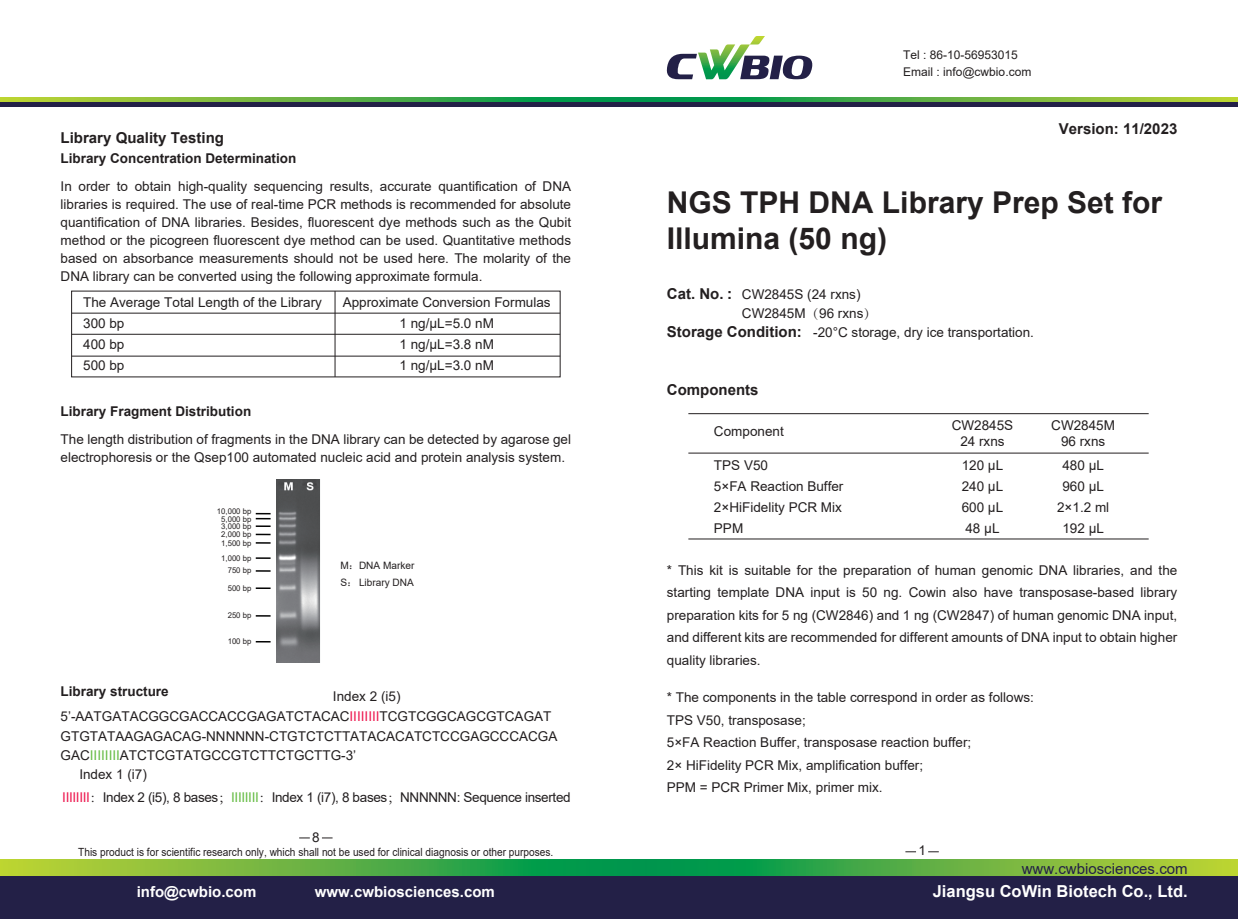
<style>
.page{position:relative;width:1238px;height:919px;background:#fff}
.page>*{position:absolute;margin:0;border:0;box-sizing:border-box;transform-origin:0 0}
.t1{font:700 30px/36px "Arial";color:#231f20}
.t2{font:700 16.5px "Arial";color:#fff}
.t3{font:700 15px "Arial";color:#231f20}
.t4{font:700 15px "Arial";color:#fff}
.t5{font:15px "Arial";color:#232047}
.t6{font:13.5px/21px "Arial";color:#231f20}
.t7{font:13.5px/23px "Arial";letter-spacing:-.025em;color:#231f20}
.t8{font:700 13.5px "Arial";color:#231f20}
.t9{font:12px/16.5px "Arial";color:#231f20}
.t10{font:11.25px "Arial";color:#231f20;scale:.9 1}
.t11{font:10.2px/17px "Arial";color:#231f20}
.t12{font:7.95px/8.1px "Arial";color:#231f20}
.s1{font-family:"Sim Sun"}
.s2{color:#ed1950}
.s3{color:#66bc45}
.s4{font-family:"Adobe Song Std";font-weight:300}
.s5{font-weight:700;font-size:15px}
.s6{font-family:"Sim Sun";font-weight:700;font-size:15px}
</style>
<div class="page">
<svg style="left:646px;top:98px;width:591px;height:4px;background:#5bb142"></svg>
<hr style="left:642px;top:102px;width:595px;height:4px;background:#232047">
<svg style="left:0;top:98px;width:646px;height:4px;background:#5bb142"></svg>
<hr style="left:0;top:102px;width:646px;height:4px;background:#232047">
<svg style="left:666px;top:36px;width:146px;height:43px"></svg>
<div style="left:642px;top:874px;width:595px;height:44px;background:#232047"></div>
<svg style="left:646px;top:859px;width:591px;height:16px;background:#5bb142"></svg>
<div style="left:0;top:874px;width:646px;height:44px;background:#232047"></div>
<svg style="left:0;top:859px;width:646px;height:16px;background:#5bb142"></svg>
<hr style="left:688px;top:413px;width:460px;height:1px;background:#231f20">
<hr style="left:688px;top:452px;width:460px;height:1px;background:#231f20">
<hr style="left:688px;top:538px;width:460px;height:1px;background:#231f20">
<hr style="left:72px;top:313px;width:488px;height:1px;background:#231f20">
<hr style="left:72px;top:334px;width:488px;height:1px;background:#231f20">
<hr style="left:72px;top:356px;width:488px;height:1px;background:#231f20">
<hr style="left:334px;top:291px;width:1px;height:86px;background:#231f20">
<img style="left:276px;top:479px;width:44px;height:184px">
<svg style="left:256px;top:525px;width:14px;height:2px"></svg>
<svg style="left:256px;top:542px;width:14px;height:1px"></svg>
<svg style="left:256px;top:557px;width:14px;height:2px"></svg>
<svg style="left:256px;top:570px;width:14px;height:1px"></svg>
<svg style="left:256px;top:615px;width:14px;height:1px"></svg>
<svg style="left:256px;top:641px;width:14px;height:1px"></svg>
<svg style="left:256px;top:533px;width:14px;height:2px"></svg>
<svg style="left:256px;top:587px;width:14px;height:2px"></svg>
<svg style="left:256px;top:513px;width:14px;height:6px"></svg>
<p class="t3" style="left:61px;top:127px;width:165px">Library Quality Testing</p>
<p class="t8" style="left:61px;top:149px;width:237px">Library Concentration Determination</p>
<p class="t6" style="left:61px;top:177px;width:512px;line-height:18px;text-align:justify">In order to obtain high-quality sequencing results, accurate quantification of DNA libraries is required. The use of real-time PCR methods is recommended for absolute quantification of DNA libraries. Besides, fluorescent dye methods such as the Qubit method or the picogreen fluorescent dye method can be used. Quantitative methods based on absorbance measurements should not be used here. The molarity of the DNA library can be converted using the following approximate formula.</p>
<p class="t6" style="left:83px;top:292px;width:240px">The Average Total Length of the Library<br>300 bp<br>400 bp<br>500 bp</p>
<p class="t6" style="left:343px;top:292px;width:209px;text-align:center">Approximate Conversion Formulas<br>1 ng/μL=5.0 nM<br>1 ng/μL=3.8 nM<br>1 ng/μL=3.0 nM</p>
<p class="t8" style="left:61px;top:402px;width:192px">Library Fragment Distribution</p>
<p class="t6" style="left:61px;top:430px;width:512px;line-height:18px">The length distribution of fragments in the DNA library can be detected by agarose gel electrophoresis or the Qsep100 automated nucleic acid and protein analysis system.</p>
<p class="t8" style="left:61px;top:682px;width:110px">Library structure</p>
<p class="t12" style="left:217px;top:507px;width:36px;text-align:center">10,000 bp<br>5,000 bp</p>
<p class="t12" style="left:221px;top:522px;width:32px;line-height:7.6px">3,000 bp<br>2,000 bp</p>
<p class="t12" style="left:221px;top:535px;width:32px;line-height:15.3px">1,500 bp<br>1,000 bp</p>
<p class="t12" style="left:228px;top:562px;width:25px;line-height:17.2px">750 bp<br>500 bp</p>
<p class="t12" style="left:228px;top:610px;width:25px">250 bp</p>
<p class="t12" style="left:228px;top:636px;width:25px">100 bp</p>
<p class="t11" style="left:340px;top:557px;width:75px">M<span class="s1">：</span>DNA Marker<br>S<span class="s1">：</span> Library DNA</p>
<p class="t6" style="left:333px;top:685px;width:69px">Index 2 (i5)</p>
<p class="t6" style="left:61px;top:706px;width:498px;line-height:19.5px">5’-AATGATACGGCGACCACCGAGATCTACAC<span class="s2">IIIIIIII</span>TCGTCGGCAGCGTCAGAT<br>GTGTATAAGAGACAG-NNNNNN-CTGTCTCTTATACACATCTCCGAGCCCACGA<br>GAC<span class="s3">IIIIIIII</span>ATCTCGTATGCCGTCTTCTGCTTG-3’</p>
<p class="t7" style="left:62px;top:762px;width:510px;text-indent:17px">Index 1 (i7)<br><span class="s2">IIIIIIII</span><span class="s4">：</span>Index 2 (i5), 8 bases<span class="s4">；</span><span class="s3">IIIIIIII</span><span class="s4">：</span>Index 1 (i7), 8 bases<span class="s4">；</span>NNNNNN: Sequence inserted</p>
<p class="t6" style="left:312px;top:826px;width:9px">8</p>
<p class="t10" style="left:78px;top:844px;width:529px">This product is for scientific research only, which shall not be used for clinical diagnosis or other purposes.</p>
<p class="t9" style="left:903px;top:46px;width:130px">Tel : 86-10-56953015<br>Email : info@cwbio.com</p>
<p class="t3" style="left:1058px;top:118px;width:120px">Version: 11/2023</p>
<h1 class="t1" style="left:666px;top:185px;width:497px">NGS TPH DNA Library Prep Set for<br>Illumina (50 ng)</h1>
<p class="t6" style="left:666px;top:283px;width:195px"><span class="s5">Cat. No.</span> <span class="s6">:</span> CW2845S (24 rxns)</p>
<p class="t6" style="left:742px;top:303px;width:136px">CW2845M<span class="s4">（</span>96 rxns<span class="s4">）</span></p>
<p class="t6" style="left:666px;top:322px;width:368px"><span class="s5">Storage Condition:</span> -20°C storage, dry ice transportation.</p>
<p class="t3" style="left:666px;top:379px;width:93px">Components</p>
<p class="t6" style="left:714px;top:421px;width:71px">Component</p>
<p class="t6" style="left:951px;top:416px;width:63px;line-height:16.5px;text-align:center">CW2845S<br>24 rxns</p>
<p class="t6" style="left:714px;top:454px;width:131px">TPS V50<br>5×FA Reaction Buffer<br>2×HiFidelity PCR Mix<br>PPM</p>
<p class="t6" style="left:961px;top:454px;width:43px;text-align:justify">120 μL 240 μL 600 μL 48 μL</p>
<p class="t6" style="left:1051px;top:416px;width:65px;line-height:16.5px;text-align:center">CW2845M<br>96 rxns</p>
<p class="t6" style="left:1057px;top:454px;width:54px;text-align:center">480 μL<br>960 μL<br>2×1.2 ml<br>192 μL</p>
<p class="t6" style="left:666px;top:558px;width:512px;line-height:22.5px;text-align:justify">* This kit is suitable for the preparation of human genomic DNA libraries, and the starting template DNA input is 50 ng. Cowin also have transposase-based library preparation kits for 5 ng (CW2846) and 1 ng (CW2847) of human genomic DNA input, and different kits are recommended for different amounts of DNA input to obtain higher quality libraries.</p>
<p class="t6" style="left:666px;top:686px;width:368px;line-height:22.5px">* The components in the table correspond in order as follows:<br>TPS V50, transposase;<br>5×FA Reaction Buffer, transposase reaction buffer;<br>2× HiFidelity PCR Mix, amplification buffer;<br>PPM = PCR Primer Mix, primer mix.</p>
<p class="t6" style="left:918px;top:840px;width:9px">1</p>
<p class="t5" style="left:1021px;top:857px;width:167px">www.cwbiosciences.com</p>
<p class="t4" style="left:137px;top:880px;width:121px">info@cwbio.com</p>
<p class="t4" style="left:315px;top:880px;width:182px">www.cwbiosciences.com</p>
<p class="t2" style="left:932px;top:879px;width:256px">Jiangsu CoWin Biotech Co., Ltd.</p>
</div>
